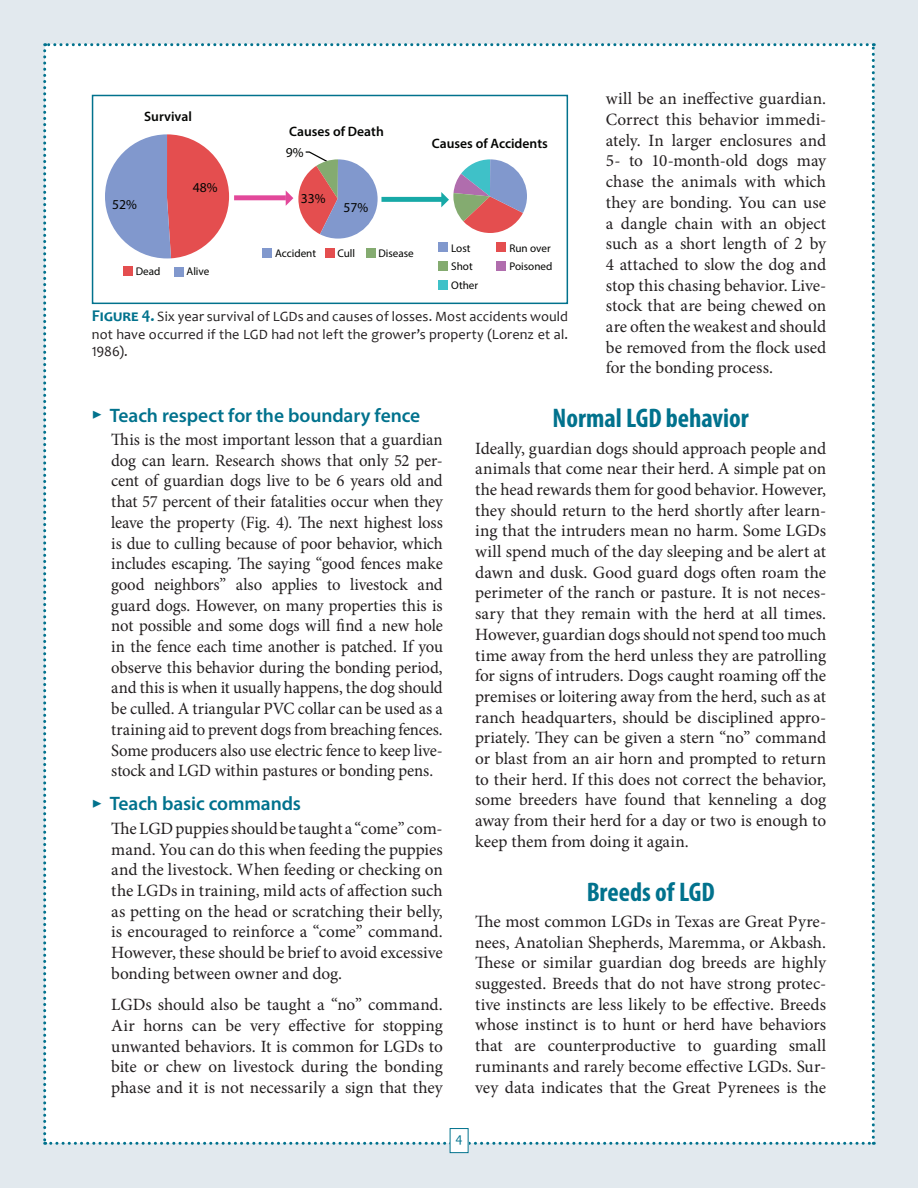
<style>
.page{position:relative;width:918px;height:1188px;background:#e2e9ee}
.page>*{position:absolute;margin:0;border:0;box-sizing:border-box;transform-origin:0 0}
.heading1{font:700 condensed 27px "Myriad Pro";color:#01728d}
.tab_heading{font:600 19.5px "Myriad Pro";letter-spacing:-.005em;color:#01728d}
.body_text_-_indented{font:17.25px/20.7px "Minion Pro";letter-spacing:-.005em;color:#231f20;text-align:justify}
.body_text{font:17.25px/20.7px "Minion Pro";letter-spacing:-.005em;color:#231f20;text-align:justify}
.t1{font:14.25px/17.1px "Candara";letter-spacing:.01em;color:#231f20;text-align:justify}
.t2{font:600 13.65px "Myriad Pro";color:#040503}
.t3{font:13.65px "Myriad Pro";color:#040503}
.t4{font:13.5px "Candara";color:#01728d}
.t5{font:11.1px/18.6px "Myriad Pro";color:#040503}
.s1{font-weight:700;font-size:16.5px;color:#01728d}
.s2{font-family:"Arno Pro Light Display";font-weight:400;font-size:22.5px}
</style>
<div class="page">
<div style="left:43px;top:43px;width:832px;height:1102px;background:#fff"></div>
<div style="left:92px;top:95px;width:476px;height:209px;border:2px solid #01728d"></div>
<div style="left:450px;top:1129px;width:18px;height:24px;background:#fff"></div>
<div style="left:450px;top:1128px;width:19px;height:25px;border:1px solid #01728d"></div>
<p class="body_text_-_indented" style="left:606px;top:89px;width:222px">will be an ineffective guardian.<br>Correct this behavior immedi&shy;ately. In larger enclosures and 5- to 10-month-old dogs may chase the animals with which they are bonding. You can use a dangle chain with an object such as a short length of 2 by 4 attached to slow the dog and stop this chasing behavior. Live&shy;stock that are being chewed on are often the weakest and should be removed from the flock used for the bonding process.</p>
<p class="heading1" style="left:553px;top:402px;width:198px">Normal LGD behavior</p>
<p class="body_text" style="left:475px;top:438px;width:353px">Ideally, guardian dogs should approach people and animals that come near their herd. A simple pat on the head rewards them for good behavior. However, they should return to the herd shortly after learn&shy;ing that the intruders mean no harm. Some LGDs will spend much of the day sleeping and be alert at dawn and dusk. Good guard dogs often roam the perimeter of the ranch or pasture. It is not neces&shy;sary that they remain with the herd at all times.<br>However, guardian dogs should not spend too much time away from the herd unless they are patrolling for signs of intruders. Dogs caught roaming off the premises or loitering away from the herd, such as at ranch headquarters, should be disciplined appro&shy;priately. They can be given a stern “no” command or blast from an air horn and prompted to return to their herd. If this does not correct the behavior, some breeders have found that kenneling a dog away from their herd for a day or two is enough to keep them from doing it again.</p>
<p class="heading1" style="left:587px;top:875px;width:129px">Breeds of LGD</p>
<p class="body_text" style="left:475px;top:911px;width:353px">The most common LGDs in Texas are Great Pyre&shy;nees, Anatolian Shepherds, Maremma, or Akbash.<br>These or similar guardian dog breeds are highly suggested. Breeds that do not have strong protec&shy;tive instincts are less likely to be effective. Breeds whose instinct is to hunt or herd have behaviors that are counterproductive to guarding small ruminants and rarely become effective LGDs. Sur&shy;vey data indicates that the Great Pyrenees is the</p>
<p class="t2" style="left:144px;top:108px;width:49px">Survival</p>
<p class="t2" style="left:289px;top:123px;width:96px">Causes of Death</p>
<p class="t2" style="left:432px;top:134px;width:118px">Causes of Accidents</p>
<p class="t3" style="left:286px;top:144px;width:19px">9%</p>
<p class="t3" style="left:193px;top:179px;width:26px">48%</p>
<p class="t3" style="left:301px;top:190px;width:26px">33%</p>
<p class="t3" style="left:112px;top:196px;width:26px">52%</p>
<p class="t3" style="left:344px;top:199px;width:26px">57%</p>
<p class="t5" style="left:275px;top:244px;width:42px">Accident</p>
<p class="t5" style="left:337px;top:244px;width:19px">Cull</p>
<p class="t5" style="left:451px;top:238px;width:29px">Lost<br>Shot<br>Other</p>
<p class="t5" style="left:509px;top:238px;width:45px">Run over<br>Poisoned</p>
<p class="t5" style="left:378px;top:244px;width:37px">Disease</p>
<p class="t5" style="left:136px;top:262px;width:26px">Dead</p>
<p class="t5" style="left:187px;top:262px;width:24px">Alive</p>
<p class="t1" style="left:92px;top:308px;width:478px"><span class="s1">Figure 4.</span> Six year survival of LGDs and causes of losses. Most accidents would not have occurred if the LGD had not left the grower’s property (Lorenz et al.<br>1986).</p>
<p class="tab_heading" style="left:92px;top:403px;width:330px"><span class="s2">▶</span> Teach respect for the boundary fence</p>
<p class="body_text_-_indented" style="left:111px;top:429px;width:333px">This is the most important lesson that a guardian dog can learn. Research shows that only 52 per&shy;cent of guardian dogs live to be 6 years old and that 57 percent of their fatalities occur when they leave the property (Fig. 4). The next highest loss is due to culling because of poor behavior, which includes escaping. The saying “good fences make good neighbors” also applies to livestock and guard dogs. However, on many properties this is not possible and some dogs will find a new hole in the fence each time another is patched. If you observe this behavior during the bonding period, and this is when it usually happens, the dog should be culled. A triangular PVC collar can be used as a training aid to prevent dogs from breaching fences.<br>Some producers also use electric fence to keep live&shy;stock and LGD within pastures or bonding pens.</p>
<p class="tab_heading" style="left:92px;top:792px;width:211px"><span class="s2">▶</span> Teach basic commands</p>
<p class="body_text_-_indented" style="left:111px;top:818px;width:333px">The LGD puppies should be taught a “come” com&shy;mand. You can do this when feeding the puppies and the livestock. When feeding or checking on the LGDs in training, mild acts of affection such as petting on the head or scratching their belly, is encouraged to reinforce a “come” command.<br>However, these should be brief to avoid excessive bonding between owner and dog.</p>
<p class="body_text_-_indented" style="left:111px;top:995px;width:333px">LGDs should also be taught a “no” command.<br>Air horns can be very effective for stopping unwanted behaviors. It is common for LGDs to bite or chew on livestock during the bonding phase and it is not necessarily a sign that they</p>
<p class="t4" style="left:456px;top:1131px;width:9px">4</p>
</div>
